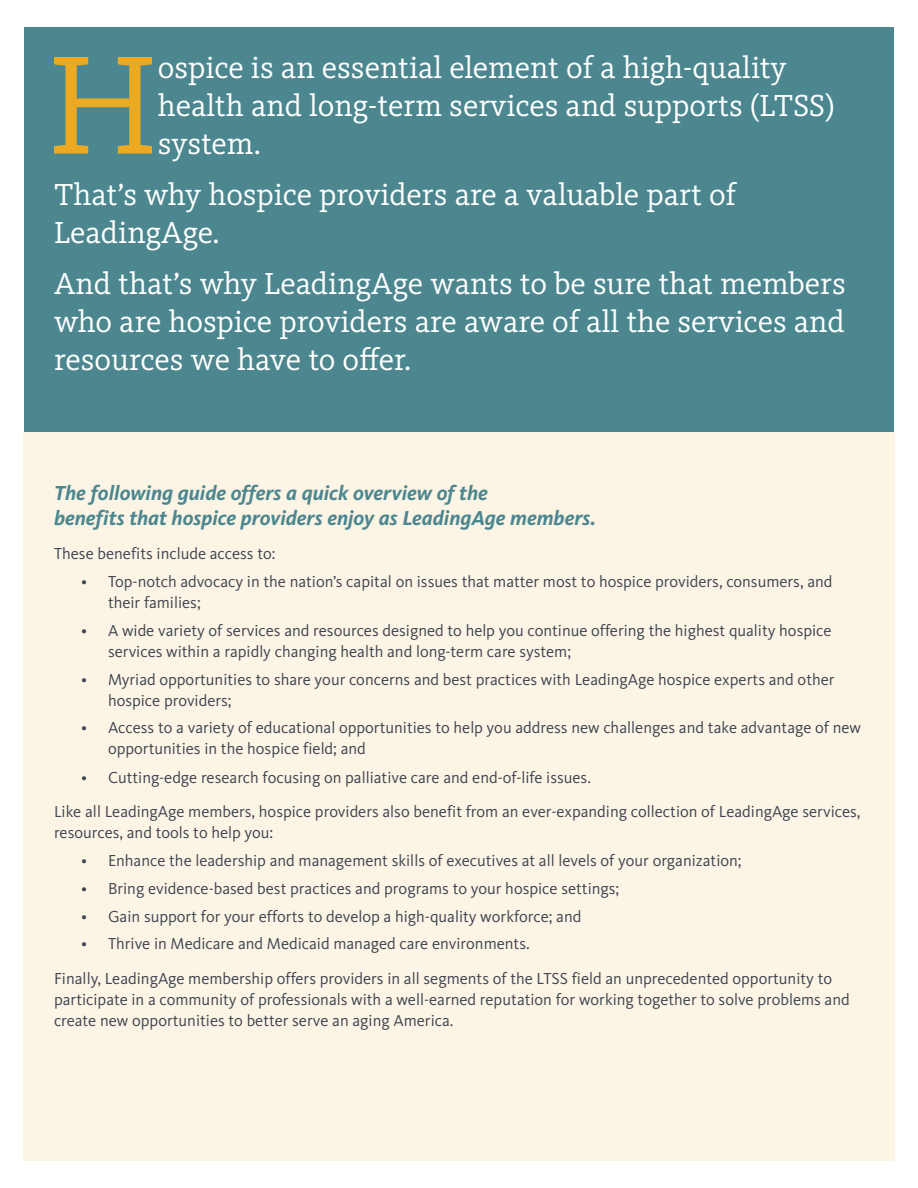
<style>
.page{position:relative;width:918px;height:1188px;background:#fff}
.page>*{position:absolute;margin:0;border:0;box-sizing:border-box;transform-origin:0 0}
.About_this_Brief_ITA{font:145.05px "Kievit Slab Pro";color:#ebaa21}
.About_this_Brief_ITA-2{font:31.5px/37.8px "Kievit Slab Pro";color:#fff}
.heading_2{font:italic 700 21px/25.2px "Kievit OT";color:#4c878f}
.TEXT__125_before{font:16.5px/21px "Kievit OT";color:#3e444f}
</style>
<div class="page">
<div style="left:24px;top:27px;width:870px;height:405px;background:#4c878f"></div>
<div style="left:23px;top:432px;width:872px;height:729px;background:#fcf4e5"></div>
<p class="About_this_Brief_ITA" style="left:48px;top:18px;width:111px">H</p>
<p class="About_this_Brief_ITA-2" style="left:158px;top:48px;width:678px">ospice is an essential element of a high-quality health and long-term services and supports (LTSS) system.</p>
<p class="About_this_Brief_ITA-2" style="left:54px;top:175px;width:683px">That’s why hospice providers are a valuable part of<br>LeadingAge.</p>
<p class="About_this_Brief_ITA-2" style="left:54px;top:264px;width:793px;text-align:justify">And that’s why LeadingAge wants to be sure that members who are hospice providers are aware of all the services and resources we have to offer.</p>
<p class="heading_2" style="left:54px;top:480px;width:544px">The following guide offers a quick overview of the<br>benefits that hospice providers enjoy as LeadingAge members.</p>
<p class="TEXT__125_before" style="left:54px;top:543px;width:223px">These benefits include access to:</p>
<p class="TEXT__125_before" style="left:108px;top:571px;width:726px;text-indent:-27px">• Top-notch advocacy in the nation’s capital on issues that matter most to hospice providers, consumers, and their families;</p>
<p class="TEXT__125_before" style="left:108px;top:620px;width:725px;text-indent:-27px">• A wide variety of services and resources designed to help you continue offering the highest quality hospice services within a rapidly changing health and long-term care system;</p>
<p class="TEXT__125_before" style="left:108px;top:669px;width:728px;text-indent:-27px">• Myriad opportunities to share your concerns and best practices with LeadingAge hospice experts and other hospice providers;</p>
<p class="TEXT__125_before" style="left:108px;top:717px;width:755px;text-indent:-27px">• Access to a variety of educational opportunities to help you address new challenges and take advantage of new opportunities in the hospice field; and</p>
<p class="TEXT__125_before" style="left:81px;top:767px;width:512px">• Cutting-edge research focusing on palliative care and end-of-life issues.</p>
<p class="TEXT__125_before" style="left:54px;top:801px;width:808px">Like all LeadingAge members, hospice providers also benefit from an ever-expanding collection of LeadingAge services, resources, and tools to help you:</p>
<p class="TEXT__125_before" style="left:81px;top:850px;width:662px">• Enhance the leadership and management skills of executives at all levels of your organization;</p>
<p class="TEXT__125_before" style="left:81px;top:878px;width:540px">• Bring evidence-based best practices and programs to your hospice settings;</p>
<p class="TEXT__125_before" style="left:81px;top:905px;width:502px">• Gain support for your efforts to develop a high-quality workforce; and</p>
<p class="TEXT__125_before" style="left:81px;top:933px;width:450px">• Thrive in Medicare and Medicaid managed care environments.</p>
<p class="TEXT__125_before" style="left:54px;top:968px;width:797px">Finally, LeadingAge membership offers providers in all segments of the LTSS field an unprecedented opportunity to participate in a community of professionals with a well-earned reputation for working together to solve problems and create new opportunities to better serve an aging America.</p>
</div>
